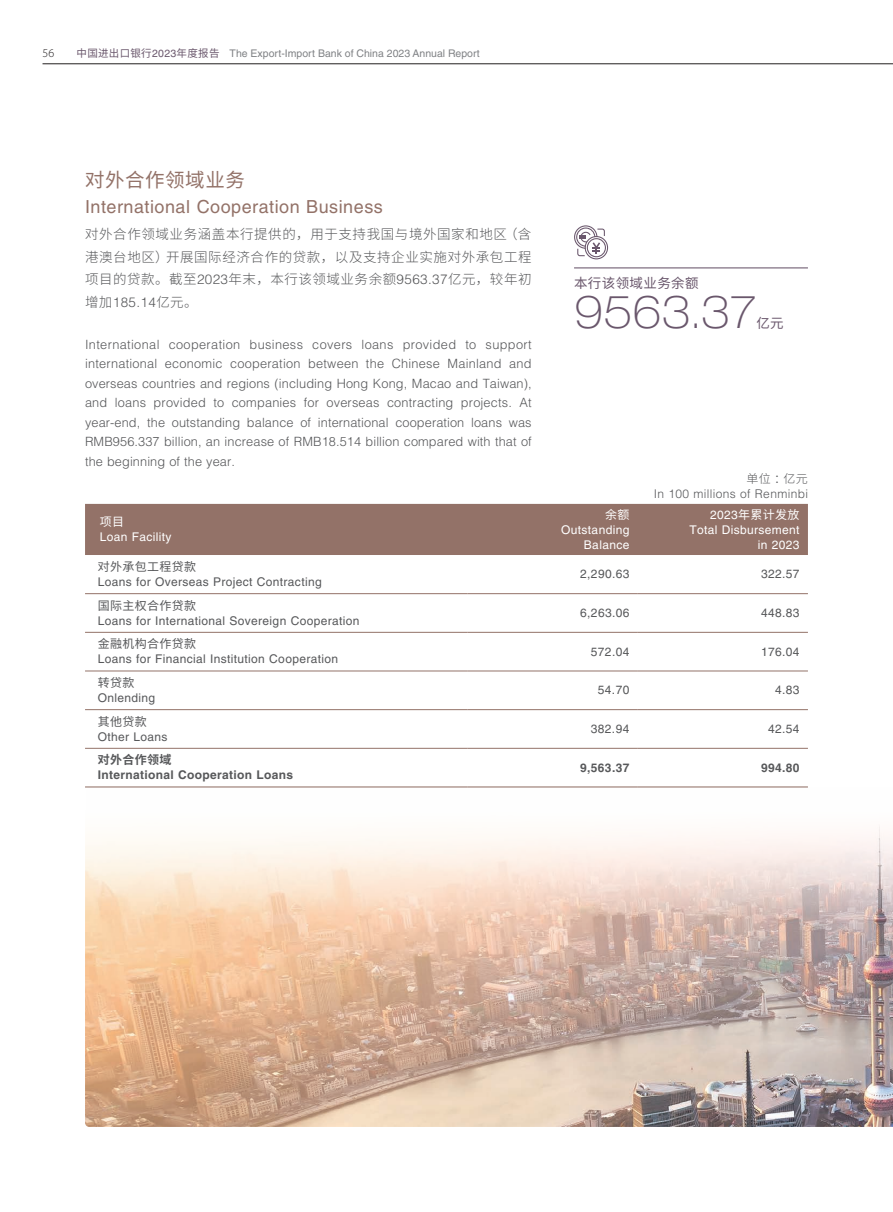
<style>
.page{position:relative;width:893px;height:1212px;background:#fff}
.page>*{position:absolute;margin:0;border:0;box-sizing:border-box;transform-origin:0 0}
.t1{font:100 expanded 45px "Helvetica Neue LT Pro";color:#6a576c}
.t2{font:19.5px "Source Han Sans CN";letter-spacing:.03em;color:#937268}
.t3{font:18px "Helvetica LT Std";letter-spacing:.03em;color:#937268}
.t4{font:300 13.5px/22.5px "Source Han Sans CN";letter-spacing:.045em;color:#57585a;text-align:justify}
.t5{font:300 13.5px "Helvetica LT Std";color:#57585a}
.t6{font:13.5px "Source Han Sans CN";letter-spacing:.03em;color:#6a576c}
.t7{font:300 12.75px/19.5px "Helvetica LT Std";letter-spacing:.01em;color:#57585a;text-align:justify}
.t8{font:12px "Helvetica LT Std";letter-spacing:.03em;color:#57585a}
.t9{font:12px/15px "Helvetica LT Std";letter-spacing:.03em;color:#fff;text-align:right}
.t10{font:700 12px "Helvetica LT Std";letter-spacing:.03em;color:#57585a}
.t11{font:12px "Source Han Sans CN";letter-spacing:.03em;color:#57585a}
.t12{font:300 12px "Helvetica LT Std";letter-spacing:.03em;color:#57585a}
.t13{font:12px "Source Han Sans CN";letter-spacing:.03em;color:#fff}
.t14{font:700 12px "Source Han Sans CN";letter-spacing:.03em;color:#57585a}
.t15{font:300 12px "Source Han Sans CN";color:#57585a}
.t16{font:300 12px "Myriad Pro";color:#231f20}
.t17{font:10.5px "Helvetica LT Std";color:#808285}
.s1{font-family:"Source Han Sans CN";color:#6a576c}
.s2{color:#6a576c}
.s3{font-family:"Helvetica LT Std"}
.s4{font-family:"Source Han Sans CN"}
</style>
<div class="page">
<hr style="left:43px;top:64px;width:850px;height:1px;background:#231f20">
<img style="left:85px;top:787px;width:808px;height:340px">
<div style="left:85px;top:504px;width:723px;height:51px;background:#937268"></div>
<hr style="left:85px;top:593px;width:383px;height:1px;background:#937268">
<hr style="left:468px;top:593px;width:170px;height:1px;background:#937268">
<hr style="left:638px;top:593px;width:170px;height:1px;background:#937268">
<hr style="left:85px;top:632px;width:383px;height:1px;background:#937268">
<hr style="left:468px;top:632px;width:170px;height:1px;background:#937268">
<hr style="left:638px;top:632px;width:170px;height:1px;background:#937268">
<hr style="left:85px;top:671px;width:383px;height:1px;background:#937268">
<hr style="left:468px;top:671px;width:170px;height:1px;background:#937268">
<hr style="left:638px;top:671px;width:170px;height:1px;background:#937268">
<hr style="left:85px;top:709px;width:383px;height:1px;background:#937268">
<hr style="left:468px;top:709px;width:170px;height:1px;background:#937268">
<hr style="left:638px;top:709px;width:170px;height:1px;background:#937268">
<hr style="left:85px;top:748px;width:383px;height:1px;background:#937268">
<hr style="left:468px;top:748px;width:170px;height:1px;background:#937268">
<hr style="left:638px;top:748px;width:170px;height:1px;background:#937268">
<hr style="left:85px;top:786px;width:383px;height:1px;background:#937268">
<hr style="left:468px;top:786px;width:170px;height:1px;background:#937268">
<hr style="left:638px;top:786px;width:170px;height:1px;background:#937268">
<svg style="left:574px;top:225px;width:34px;height:34px"></svg>
<hr style="left:574px;top:267px;width:234px;height:1px;background:#6a576c">
<p class="t16" style="left:43px;top:47px;width:13px">56</p>
<p class="t17" style="left:77px;top:47px;width:405px"><span class="s1">中国进出口银行</span><span class="s2">2023</span><span class="s1">年度报告</span> The Export-Import Bank of China 2023 Annual Report</p>
<h2 class="t2" style="left:85px;top:169px;width:161px">对外合作领域业务</h2>
<h3 class="t3" style="left:85px;top:196px;width:299px">International Cooperation Business</h3>
<p class="t4" style="left:85px;top:223px;width:448px">对外合作领域业务涵盖本行提供的，用于支持我国与境外国家和地区（含港澳台地区）开展国际经济合作的贷款，以及支持企业实施对外承包工程项目的贷款。截至<span class="s3">2023</span>年末，本行该领域业务余额<span class="s3">9563.37</span>亿元，较年初</p>
<p class="t5" style="left:85px;top:294px;width:114px"><span class="s4">增加</span>185.14<span class="s4">亿元。</span></p>
<p class="t7" style="left:85px;top:334px;width:448px">International cooperation business covers loans provided to support international economic cooperation between the Chinese Mainland and overseas countries and regions (including Hong Kong, Macao and Taiwan), and loans provided to companies for overseas contracting projects. At year-end, the outstanding balance of international cooperation loans was RMB956.337 billion, an increase of RMB18.514 billion compared with that of the beginning of the year.</p>
<p class="t13" style="left:100px;top:515px;width:26px">项目</p>
<p class="t9" style="left:100px;top:529px;width:73px">Loan Facility</p>
<p class="t11" style="left:98px;top:560px;width:100px">对外承包工程贷款</p>
<p class="t8" style="left:98px;top:575px;width:225px">Loans for Overseas Project Contracting</p>
<p class="t11" style="left:98px;top:599px;width:100px">国际主权合作贷款</p>
<p class="t8" style="left:98px;top:613px;width:263px">Loans for International Sovereign Cooperation</p>
<p class="t11" style="left:98px;top:637px;width:100px">金融机构合作贷款</p>
<p class="t8" style="left:98px;top:652px;width:242px">Loans for Financial Institution Cooperation</p>
<p class="t11" style="left:98px;top:676px;width:38px">转贷款</p>
<p class="t8" style="left:98px;top:691px;width:59px">Onlending</p>
<p class="t11" style="left:98px;top:714px;width:51px">其他贷款</p>
<p class="t8" style="left:98px;top:729px;width:71px">Other Loans</p>
<p class="t14" style="left:98px;top:753px;width:75px">对外合作领域</p>
<p class="t10" style="left:98px;top:768px;width:197px">International Cooperation Loans</p>
<p class="t6" style="left:574px;top:276px;width:126px">本行该领域业务余额</p>
<h1 class="t1" style="left:574px;top:286px;width:184px">9563.37</h1>
<p class="t6" style="left:756px;top:316px;width:28px">亿元</p>
<p class="t13" style="left:605px;top:507px;width:26px">余额</p>
<p class="t9" style="left:561px;top:522px;width:70px">Outstanding<br>Balance</p>
<p class="t15" style="left:747px;top:471px;width:63px">单位：亿元</p>
<p class="t12" style="left:654px;top:486px;width:156px">In 100 millions of Renminbi</p>
<p class="t13" style="left:710px;top:507px;width:91px"><span class="s3">2023</span>年累计发放</p>
<p class="t9" style="left:689px;top:522px;width:112px">Total Disbursement in 2023</p>
<p class="t8" style="left:580px;top:567px;width:51px">2,290.63</p>
<p class="t8" style="left:761px;top:567px;width:40px">322.57</p>
<p class="t8" style="left:580px;top:606px;width:51px">6,263.06</p>
<p class="t8" style="left:761px;top:606px;width:40px">448.83</p>
<p class="t8" style="left:591px;top:644px;width:40px">572.04</p>
<p class="t8" style="left:761px;top:644px;width:40px">176.04</p>
<p class="t8" style="left:598px;top:683px;width:33px">54.70</p>
<p class="t8" style="left:775px;top:683px;width:26px">4.83</p>
<p class="t8" style="left:591px;top:722px;width:40px">382.94</p>
<p class="t8" style="left:768px;top:722px;width:33px">42.54</p>
<p class="t10" style="left:580px;top:760px;width:51px">9,563.37</p>
<p class="t10" style="left:761px;top:760px;width:40px">994.80</p>
</div>
